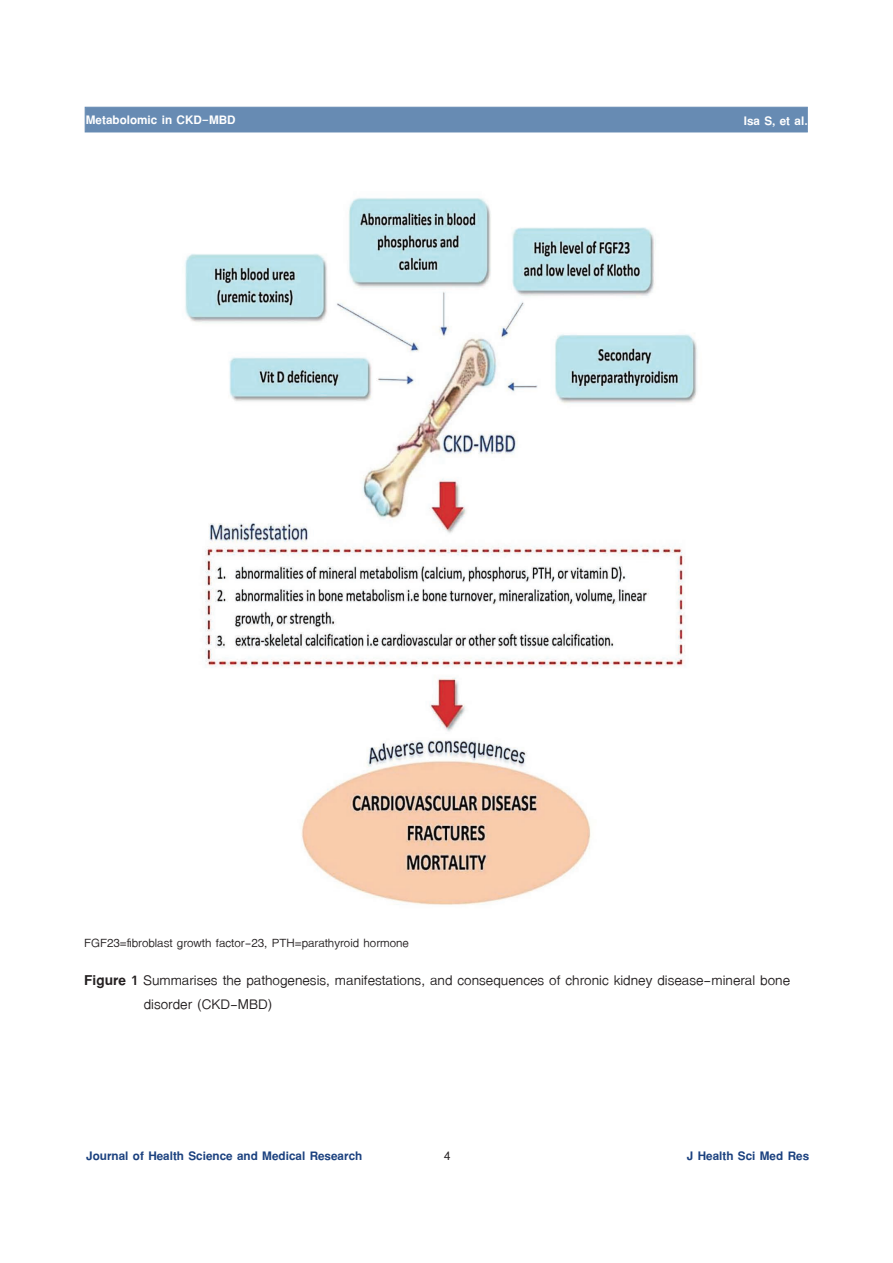
<style>
.page{position:relative;width:893px;height:1263px;background:#fff}
.page>*{position:absolute;margin:0;border:0;box-sizing:border-box;transform-origin:0 0}
.t1{font:21px/24.8px "TF Lanna";color:#231f20}
.t2{font:700 18px "TF Lanna";color:#1b417f}
.t3{font:18px "TF Lanna";color:#231f20}
.t4{font:700 18px "TF Lanna";color:#fff}
.t5{font:700 18px "Cordia UPC";color:#231f20}
.s1{font-weight:700}
</style>
<div class="page">
<div style="left:85px;top:107px;width:723px;height:25px;background:#678bb3"></div>
<img style="left:184px;top:198px;width:514px;height:707px">
<p class="t4" style="left:86px;top:109px;width:151px">Metabolomic in CKD-MBD</p>
<p class="t4" style="left:744px;top:109px;width:65px">Isa S, et al.</p>
<p class="t3" style="left:84px;top:932px;width:326px">FGF23=fibroblast growth factor-23, PTH=parathyroid hormone</p>
<p class="t1" style="left:144px;top:967px;width:648px;text-indent:-60px"><span class="s1">Figure 1</span> Summarises the pathogenesis, manifestations, and consequences of chronic kidney disease-mineral bone disorder (CKD-MBD)</p>
<p class="t2" style="left:86px;top:1145px;width:277px">Journal of Health Science and Medical Research</p>
<p class="t5" style="left:444px;top:1145px;width:8px">4</p>
<p class="t2" style="left:687px;top:1145px;width:124px">J Health Sci Med Res</p>
</div>
